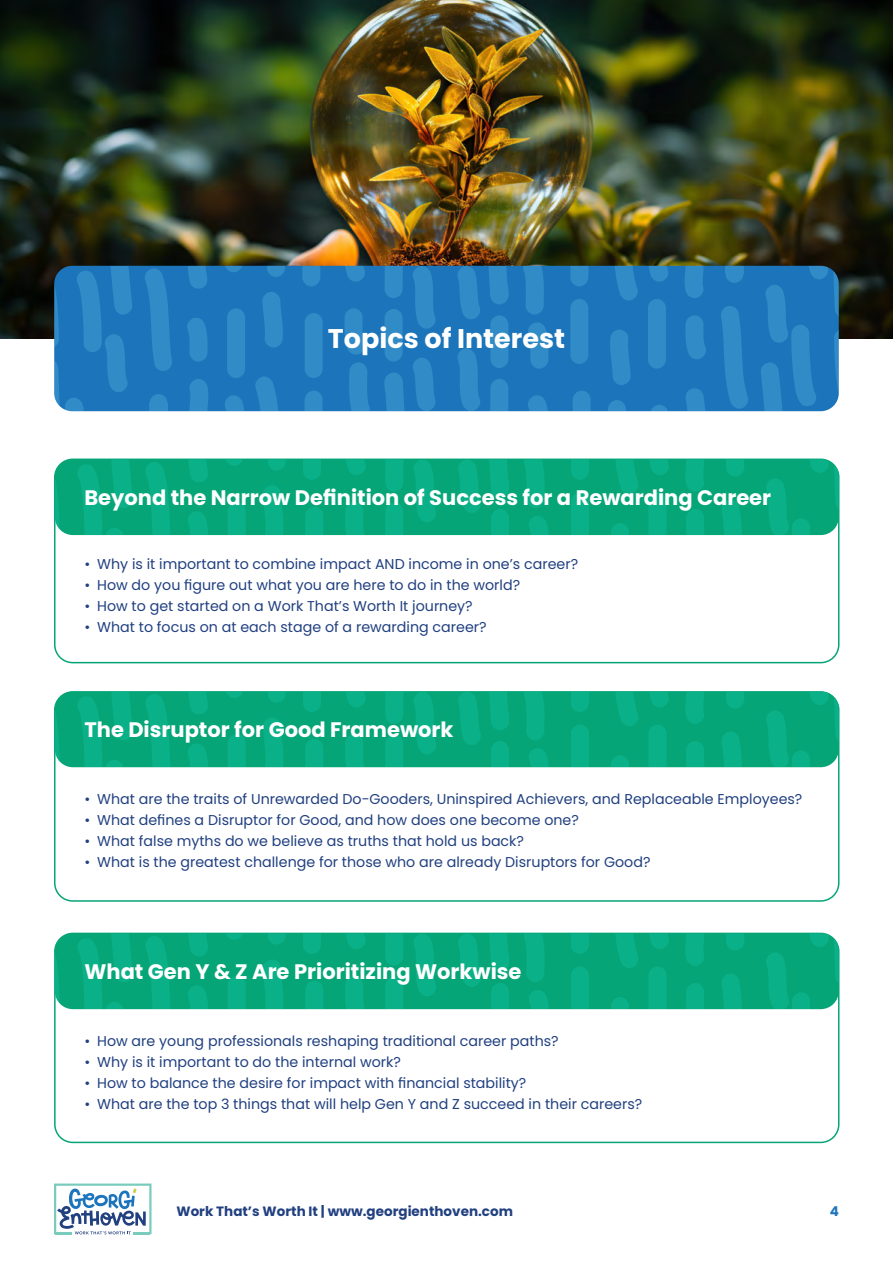
<style>
.page{position:relative;width:893px;height:1263px;background:#fff}
.page>*{position:absolute;margin:0;border:0;box-sizing:border-box;transform-origin:0 0}
.t1{font:700 27px "Poppins";color:#fff}
.t2{font:700 21px "Poppins";color:#fff}
.t3{font:14.25px "Poppins";color:#214080}
.t4{font:700 13.5px "Poppins";color:#214080}
.t5{font:700 13.5px "Poppins";color:#1c75bc}
</style>
<div class="page">
<svg style="left:54px;top:1183px;width:98px;height:51px"></svg>
<div style="left:54px;top:458px;width:785px;height:205px;border:2px solid #06a577;border-radius:18px"></div>
<img style="left:0;top:0;width:893px;height:338px">
<div style="left:54px;top:266px;width:785px;height:145px;background:#1c75ba;border-radius:18px"></div>
<svg style="left:54px;top:266px;width:78px;height:145px"></svg>
<svg style="left:145px;top:268px;width:27px;height:103px"></svg>
<svg style="left:149px;top:394px;width:19px;height:17px"></svg>
<svg style="left:189px;top:379px;width:19px;height:32px"></svg>
<svg style="left:187px;top:318px;width:21px;height:44px"></svg>
<svg style="left:188px;top:266px;width:19px;height:23px"></svg>
<svg style="left:225px;top:266px;width:17px;height:6px"></svg>
<div style="left:227px;top:308px;width:18px;height:70px;background:#308bc6;border-radius:9px"></div>
<svg style="left:225px;top:395px;width:19px;height:16px"></svg>
<svg style="left:255px;top:376px;width:23px;height:35px"></svg>
<svg style="left:262px;top:292px;width:21px;height:55px"></svg>
<svg style="left:267px;top:266px;width:18px;height:11px"></svg>
<svg style="left:302px;top:266px;width:18px;height:20px"></svg>
<div style="left:305px;top:313px;width:18px;height:65px;background:#308bc6;border-radius:9px"></div>
<svg style="left:304px;top:391px;width:19px;height:20px"></svg>
<svg style="left:349px;top:362px;width:21px;height:49px"></svg>
<svg style="left:345px;top:308px;width:20px;height:47px"></svg>
<svg style="left:345px;top:266px;width:20px;height:16px"></svg>
<svg style="left:385px;top:266px;width:18px;height:32px"></svg>
<div style="left:385px;top:309px;width:18px;height:53px;background:#308bc6;border-radius:9px"></div>
<svg style="left:413px;top:266px;width:23px;height:63px"></svg>
<svg style="left:384px;top:357px;width:52px;height:54px"></svg>
<svg style="left:761px;top:266px;width:78px;height:145px"></svg>
<svg style="left:721px;top:306px;width:27px;height:103px"></svg>
<svg style="left:725px;top:266px;width:19px;height:17px"></svg>
<svg style="left:685px;top:266px;width:19px;height:32px"></svg>
<svg style="left:685px;top:315px;width:21px;height:44px"></svg>
<svg style="left:686px;top:388px;width:19px;height:23px"></svg>
<svg style="left:651px;top:405px;width:17px;height:6px"></svg>
<div style="left:648px;top:299px;width:18px;height:70px;background:#308bc6;border-radius:9px"></div>
<svg style="left:649px;top:266px;width:19px;height:16px"></svg>
<svg style="left:615px;top:266px;width:23px;height:35px"></svg>
<svg style="left:610px;top:330px;width:21px;height:55px"></svg>
<svg style="left:608px;top:400px;width:18px;height:11px"></svg>
<svg style="left:573px;top:391px;width:18px;height:20px"></svg>
<div style="left:570px;top:299px;width:18px;height:65px;background:#308bc6;border-radius:9px"></div>
<svg style="left:570px;top:266px;width:19px;height:20px"></svg>
<svg style="left:523px;top:266px;width:21px;height:49px"></svg>
<svg style="left:528px;top:322px;width:20px;height:47px"></svg>
<svg style="left:528px;top:395px;width:20px;height:16px"></svg>
<svg style="left:490px;top:379px;width:18px;height:32px"></svg>
<div style="left:490px;top:315px;width:18px;height:53px;background:#308bc6;border-radius:9px"></div>
<svg style="left:457px;top:348px;width:23px;height:63px"></svg>
<svg style="left:457px;top:266px;width:52px;height:54px"></svg>
<div style="left:55px;top:691px;width:784px;height:76px;background:#06a577;border-radius:18px"></div>
<svg style="left:55px;top:703px;width:5px;height:64px"></svg>
<svg style="left:76px;top:691px;width:57px;height:76px"></svg>
<svg style="left:146px;top:694px;width:24px;height:73px"></svg>
<svg style="left:188px;top:744px;width:20px;height:23px"></svg>
<svg style="left:188px;top:691px;width:20px;height:23px"></svg>
<svg style="left:225px;top:691px;width:20px;height:7px"></svg>
<svg style="left:228px;top:734px;width:18px;height:33px"></svg>
<svg style="left:263px;top:718px;width:20px;height:49px"></svg>
<svg style="left:265px;top:691px;width:21px;height:11px"></svg>
<svg style="left:303px;top:691px;width:18px;height:21px"></svg>
<svg style="left:305px;top:739px;width:18px;height:28px"></svg>
<svg style="left:345px;top:734px;width:19px;height:33px"></svg>
<svg style="left:344px;top:691px;width:23px;height:16px"></svg>
<svg style="left:385px;top:691px;width:19px;height:33px"></svg>
<svg style="left:385px;top:735px;width:18px;height:32px"></svg>
<svg style="left:412px;top:691px;width:25px;height:63px"></svg>
<svg style="left:765px;top:691px;width:74px;height:76px"></svg>
<svg style="left:722px;top:732px;width:20px;height:35px"></svg>
<svg style="left:723px;top:691px;width:21px;height:17px"></svg>
<svg style="left:684px;top:691px;width:21px;height:33px"></svg>
<svg style="left:686px;top:741px;width:18px;height:26px"></svg>
<svg style="left:649px;top:725px;width:17px;height:42px"></svg>
<svg style="left:646px;top:691px;width:24px;height:16px"></svg>
<svg style="left:614px;top:691px;width:25px;height:35px"></svg>
<svg style="left:611px;top:755px;width:18px;height:12px"></svg>
<svg style="left:571px;top:725px;width:18px;height:42px"></svg>
<svg style="left:569px;top:691px;width:21px;height:21px"></svg>
<svg style="left:522px;top:691px;width:23px;height:49px"></svg>
<svg style="left:529px;top:748px;width:20px;height:19px"></svg>
<svg style="left:457px;top:691px;width:52px;height:76px"></svg>
<div style="left:55px;top:933px;width:784px;height:76px;background:#06a577;border-radius:18px"></div>
<svg style="left:55px;top:945px;width:5px;height:64px"></svg>
<svg style="left:78px;top:934px;width:55px;height:75px"></svg>
<svg style="left:146px;top:936px;width:24px;height:73px"></svg>
<svg style="left:188px;top:986px;width:20px;height:23px"></svg>
<svg style="left:188px;top:934px;width:20px;height:22px"></svg>
<svg style="left:226px;top:934px;width:16px;height:6px"></svg>
<svg style="left:228px;top:976px;width:18px;height:33px"></svg>
<svg style="left:263px;top:960px;width:20px;height:49px"></svg>
<svg style="left:268px;top:934px;width:18px;height:10px"></svg>
<svg style="left:303px;top:934px;width:18px;height:20px"></svg>
<svg style="left:305px;top:981px;width:18px;height:28px"></svg>
<svg style="left:345px;top:976px;width:19px;height:33px"></svg>
<svg style="left:346px;top:934px;width:19px;height:15px"></svg>
<svg style="left:385px;top:934px;width:18px;height:32px"></svg>
<svg style="left:385px;top:977px;width:18px;height:32px"></svg>
<svg style="left:414px;top:934px;width:22px;height:62px"></svg>
<svg style="left:766px;top:933px;width:73px;height:76px"></svg>
<svg style="left:722px;top:974px;width:20px;height:35px"></svg>
<svg style="left:726px;top:934px;width:18px;height:16px"></svg>
<svg style="left:685px;top:934px;width:19px;height:32px"></svg>
<svg style="left:686px;top:983px;width:18px;height:26px"></svg>
<svg style="left:649px;top:967px;width:17px;height:42px"></svg>
<svg style="left:650px;top:934px;width:19px;height:15px"></svg>
<svg style="left:616px;top:934px;width:22px;height:34px"></svg>
<svg style="left:611px;top:997px;width:18px;height:12px"></svg>
<svg style="left:571px;top:967px;width:18px;height:42px"></svg>
<svg style="left:571px;top:934px;width:18px;height:20px"></svg>
<svg style="left:524px;top:934px;width:20px;height:48px"></svg>
<svg style="left:529px;top:990px;width:20px;height:19px"></svg>
<svg style="left:458px;top:934px;width:51px;height:75px"></svg>
<div style="left:55px;top:459px;width:784px;height:76px;background:#06a577;border-radius:18px"></div>
<svg style="left:55px;top:471px;width:5px;height:64px"></svg>
<svg style="left:78px;top:459px;width:55px;height:76px"></svg>
<svg style="left:146px;top:462px;width:24px;height:73px"></svg>
<svg style="left:188px;top:511px;width:20px;height:24px"></svg>
<svg style="left:188px;top:459px;width:20px;height:23px"></svg>
<svg style="left:226px;top:459px;width:16px;height:7px"></svg>
<svg style="left:228px;top:502px;width:18px;height:33px"></svg>
<svg style="left:263px;top:486px;width:20px;height:49px"></svg>
<svg style="left:268px;top:459px;width:18px;height:11px"></svg>
<svg style="left:303px;top:459px;width:18px;height:21px"></svg>
<svg style="left:305px;top:507px;width:18px;height:28px"></svg>
<svg style="left:345px;top:502px;width:19px;height:33px"></svg>
<svg style="left:346px;top:459px;width:19px;height:16px"></svg>
<svg style="left:385px;top:459px;width:18px;height:32px"></svg>
<svg style="left:385px;top:503px;width:18px;height:32px"></svg>
<svg style="left:414px;top:460px;width:22px;height:62px"></svg>
<svg style="left:766px;top:459px;width:73px;height:76px"></svg>
<svg style="left:722px;top:500px;width:20px;height:35px"></svg>
<svg style="left:726px;top:459px;width:18px;height:17px"></svg>
<svg style="left:685px;top:459px;width:19px;height:32px"></svg>
<svg style="left:686px;top:509px;width:18px;height:26px"></svg>
<svg style="left:649px;top:493px;width:17px;height:42px"></svg>
<svg style="left:650px;top:459px;width:19px;height:16px"></svg>
<svg style="left:616px;top:459px;width:22px;height:35px"></svg>
<svg style="left:611px;top:523px;width:18px;height:12px"></svg>
<svg style="left:571px;top:493px;width:18px;height:42px"></svg>
<svg style="left:571px;top:459px;width:18px;height:21px"></svg>
<svg style="left:524px;top:459px;width:20px;height:49px"></svg>
<svg style="left:529px;top:516px;width:20px;height:19px"></svg>
<svg style="left:458px;top:459px;width:51px;height:76px"></svg>
<h1 class="t1" style="left:328px;top:323px;width:239px">Topics of Interest</h1>
<h2 class="t2" style="left:84px;top:485px;width:688px">Beyond the Narrow Definition of Success for a Rewarding Career</h2>
<p class="t3" style="left:84px;top:555px;width:495px">• Why is it important to combine impact AND income in one’s career?</p>
<p class="t3" style="left:84px;top:576px;width:437px">• How do you figure out what you are here to do in the world?</p>
<p class="t3" style="left:84px;top:597px;width:390px">• How to get started on a Work That’s Worth It journey?</p>
<p class="t3" style="left:84px;top:618px;width:404px">• What to focus on at each stage of a rewarding career?</p>
<h2 class="t2" style="left:84px;top:718px;width:371px">The Disruptor for Good Framework</h2>
<p class="t3" style="left:84px;top:791px;width:719px">• What are the traits of Unrewarded Do-Gooders, Uninspired Achievers, and Replaceable Employees?</p>
<p class="t3" style="left:84px;top:812px;width:496px">• What defines a Disruptor for Good, and how does one become one?</p>
<p class="t3" style="left:84px;top:833px;width:441px">• What false myths do we believe as truths that hold us back?</p>
<p class="t3" style="left:84px;top:854px;width:568px">• What is the greatest challenge for those who are already Disruptors for Good?</p>
<h2 class="t2" style="left:84px;top:959px;width:439px">What Gen Y &amp; Z Are Prioritizing Workwise</h2>
<p class="t3" style="left:84px;top:1032px;width:476px">• How are young professionals reshaping traditional career paths?</p>
<p class="t3" style="left:84px;top:1053px;width:318px">• Why is it important to do the internal work?</p>
<p class="t3" style="left:84px;top:1074px;width:443px">• How to balance the desire for impact with financial stability?</p>
<p class="t3" style="left:84px;top:1096px;width:559px">• What are the top 3 things that will help Gen Y and Z succeed in their careers?</p>
<p class="t4" style="left:176px;top:1203px;width:338px">Work That’s Worth It | www.georgienthoven.com</p>
<p class="t5" style="left:830px;top:1203px;width:11px">4</p>
</div>
